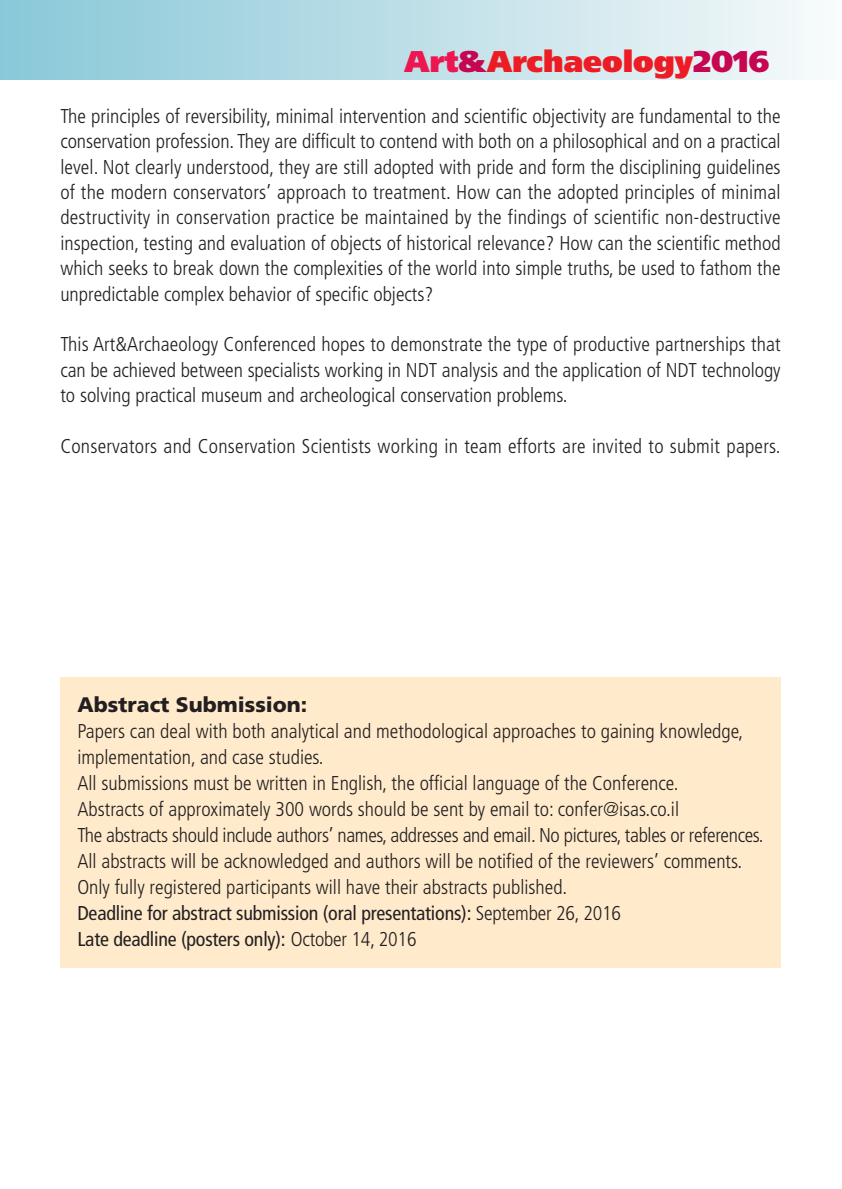
<style>
.page{position:relative;width:842px;height:1189px;background:#fff}
.page>*{position:absolute;margin:0;border:0;box-sizing:border-box;transform-origin:0 0}
.t1{font:900 30px "Frutiger";color:#ed1c24}
.t2{font:900 21px "Frutiger";color:#231f20}
.t3{font:300 condensed 20px/25.4px "Frutiger";color:#231f20;text-align:justify}
.s1{color:#ed1651}
.s2{color:#c60651}
.s3{font-weight:400}
</style>
<div class="page">
<div style="left:60px;top:677px;width:720px;height:290px;background:#ffebcc"></div>
<div style="left:0;top:0;width:842px;height:79px;background:linear-gradient(to right,#88c7d7,#f7fafa)"></div>
<h1 class="t1" style="left:404px;top:49px;width:366px"><span class="s1">Art</span><span class="s2">&amp;</span>Archaeology<span class="s2">2016</span></h1>
<p class="t3" style="left:60px;top:105px;width:722px">The principles of reversibility, minimal intervention and scientific objectivity are fundamental to the conservation profession. They are difficult to contend with both on a philosophical and on a practical level. Not clearly understood, they are still adopted with pride and form the disciplining guidelines of the modern conservators’ approach to treatment. How can the adopted principles of minimal destructivity in conservation practice be maintained by the findings of scientific non-destructive inspection, testing and evaluation of objects of historical relevance? How can the scientific method which seeks to break down the complexities of the world into simple truths, be used to fathom the unpredictable complex behavior of specific objects?</p>
<p class="t3" style="left:60px;top:333px;width:722px">This Art&amp;Archaeology Conferenced hopes to demonstrate the type of productive partnerships that can be achieved between specialists working in NDT analysis and the application of NDT technology to solving practical museum and archeological conservation problems.</p>
<p class="t3" style="left:60px;top:435px;width:722px">Conservators and Conservation Scientists working in team efforts are invited to submit papers.</p>
<p class="t2" style="left:77px;top:696px;width:231px">Abstract Submission:</p>
<p class="t3" style="left:77px;top:720px;width:688px;line-height:26px;text-align:left">Papers can deal with both analytical and methodological approaches to gaining knowledge, implementation, and case studies.<br>All submissions must be written in English, the official language of the Conference.<br>Abstracts of approximately 300 words should be sent by email to: confer@isas.co.il<br>The abstracts should include authors’ names, addresses and email. No pictures, tables or references.<br>All abstracts will be acknowledged and authors will be notified of the reviewers’ comments.<br>Only fully registered participants will have their abstracts published.<br><span class="s3">Deadline for abstract submission (oral presentations):</span> September 26, 2016<br><span class="s3">Late deadline (posters only):</span> October 14, 2016</p>
</div>
